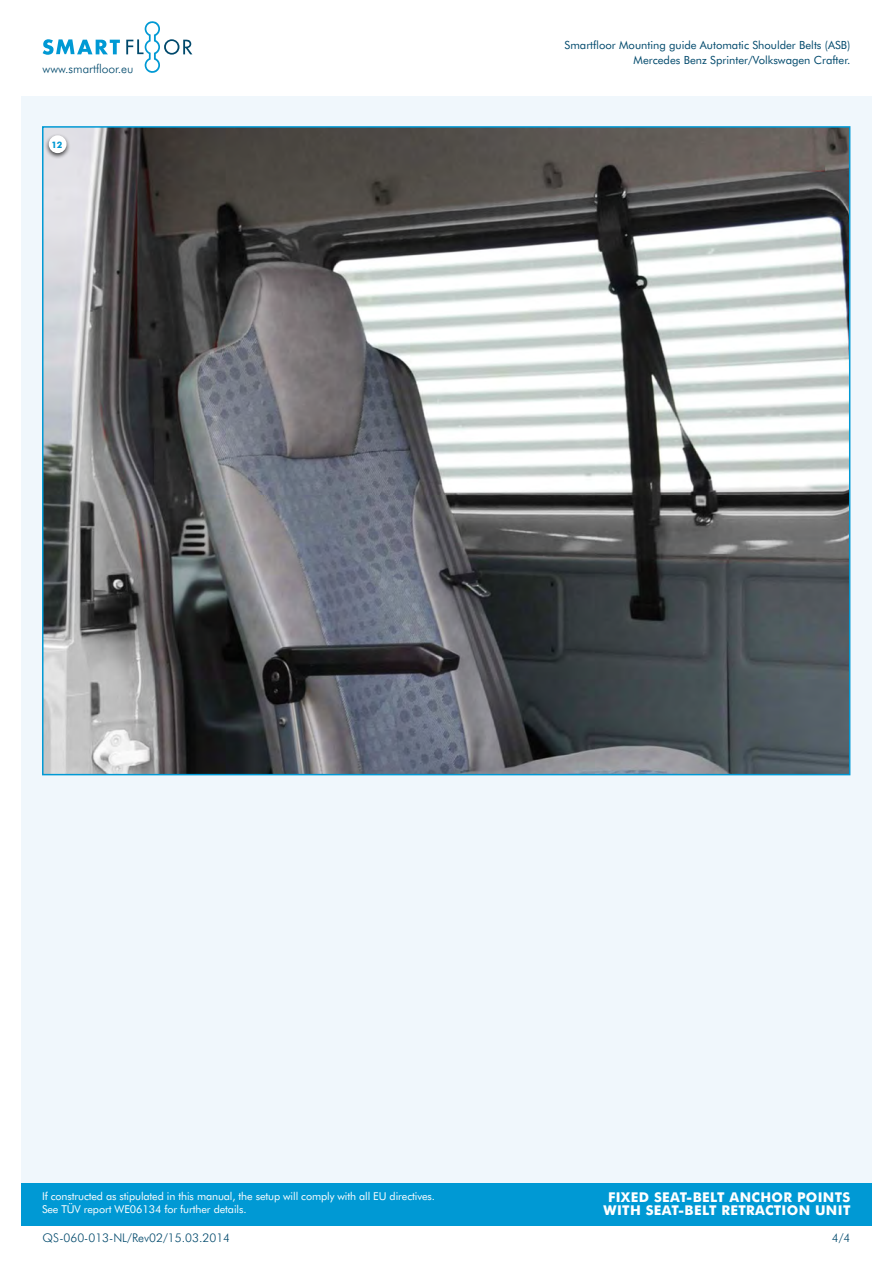
<style>
.page{position:relative;width:893px;height:1263px;background:#fff}
.page>*{position:absolute;margin:0;border:0;box-sizing:border-box;transform-origin:0 0}
.t1{font:700 13.5px/13.5px "Futura BT";letter-spacing:.025em;color:#fff;text-align:center}
.t2{font:300 12px "Futura BT";color:#00496c}
.t3{font:11.25px/15px "Futura BT";color:#00496c;text-align:right}
.t4{font:10.8px/12.6px "Futura BT";letter-spacing:-.01em;color:#fff}
.t5{font:700 8.85px "Futura BT";color:#0099d4}
</style>
<div class="page">
<div style="left:21px;top:96px;width:851px;height:1129px;background:#f0f7fc"></div>
<svg style="left:43px;top:39px;width:77px;height:16px"></svg>
<svg style="left:126px;top:21px;width:66px;height:52px"></svg>
<div style="left:21px;top:1183px;width:851px;height:42px;background:#0099d4"></div>
<svg style="left:42px;top:126px;width:809px;height:650px;background:#76797b"></svg>
<div style="left:44px;top:133px;width:27px;height:27px;background:#000;opacity:.75"></div>
<div style="left:49px;top:135px;width:18px;height:18px;background:#fff;border-radius:50%"></div>
<p class="t2" style="left:43px;top:61px;width:93px">www.smartfloor.eu</p>
<p class="t5" style="left:51px;top:140px;width:13px">12</p>
<p class="t3" style="left:565px;top:38px;width:287px">Smartfloor Mounting guide Automatic Shoulder Belts (ASB)<br>Mercedes Benz Sprinter/Volkswagen Crafter.</p>
<p class="t4" style="left:42px;top:1190px;width:395px">If constructed as stipulated in this manual, the setup will comply with all EU directives.<br>See TÜV report WE06134 for further details.</p>
<p class="t2" style="left:43px;top:1230px;width:189px">QS-060-013-NL/Rev02/15.03.2014</p>
<p class="t1" style="left:604px;top:1190px;width:248px">FIXED SEAT-BELT ANCHOR POINTS<br>WITH SEAT-BELT RETRACTION UNIT</p>
<p class="t2" style="left:832px;top:1230px;width:20px">4/4</p>
</div>
